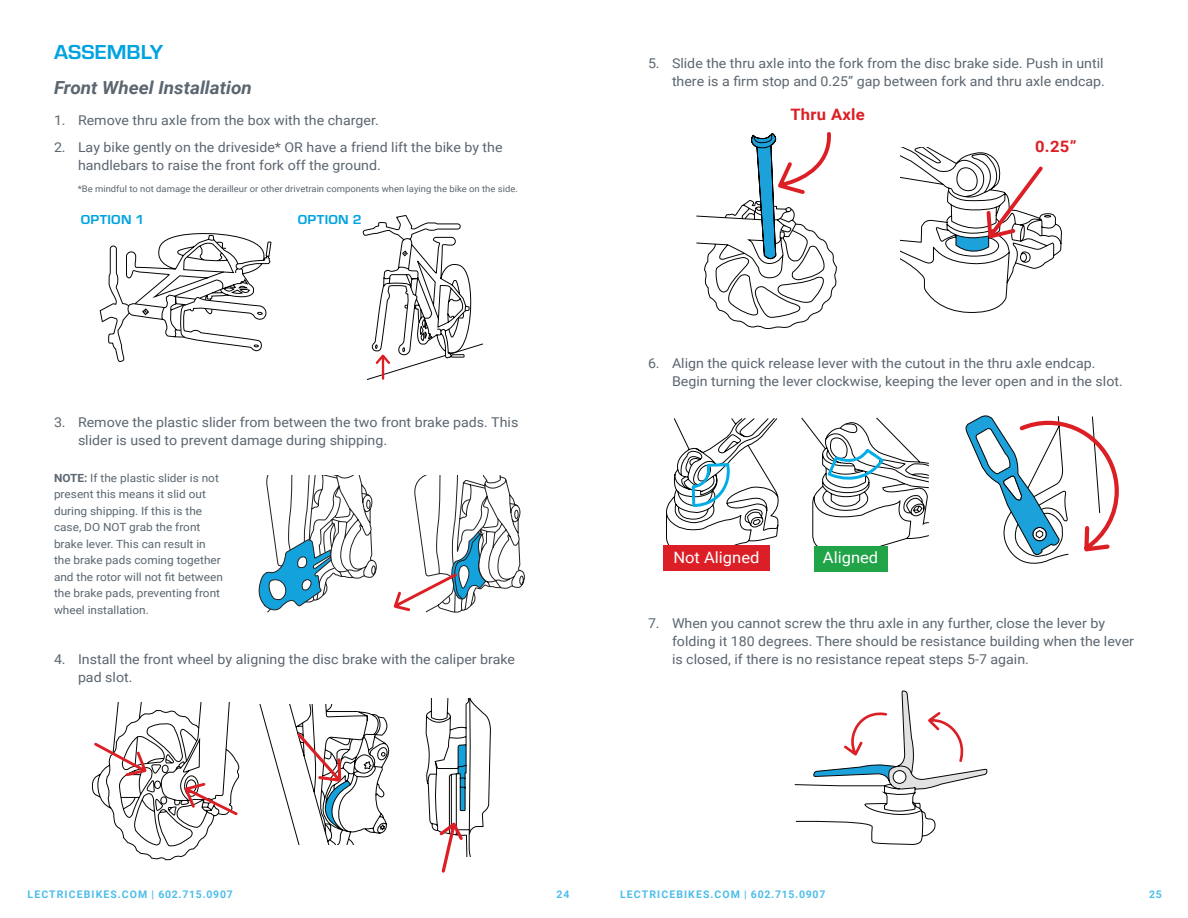
<style>
.page{position:relative;width:1188px;height:918px;background:#fff}
.page>*{position:absolute;margin:0;border:0;box-sizing:border-box;transform-origin:0 0}
.Italic_Title{font:700 21px "Eurostile";color:#00a3e0;scale:1.05 1}
.Gray_Italic_Title{font:italic 700 18px "Roboto";color:#5b6670;scale:1.05 1}
.Italic_Title-2{font:15.75px "Roboto";color:#fff;scale:1.05 1}
.body{font:700 15.75px "Roboto";letter-spacing:.02em;color:#db1f25;scale:1.05 1}
.body-2{font:13.5px/18px "Roboto";color:#5b6670;scale:1.05 1}
.body-3{font:700 13.5px "Eurostile";letter-spacing:.02em;color:#00a3e0;scale:1.05 1}
.body-4{font:11.25px/16.5px "Roboto";color:#5b6670;scale:1.05 1}
.t1{font:700 10.5px "Roboto";letter-spacing:.105em;color:#4dbde9}
.body-5{font:9px "Roboto";color:#5b6670;scale:1.05 1}
.s1{font-weight:700}
</style>
<div class="page">
<svg style="left:696px;top:132px;width:366px;height:198px"></svg>
<svg style="left:794px;top:690px;width:194px;height:155px"></svg>
<svg style="left:965px;top:415px;width:154px;height:149px"></svg>
<svg style="left:801px;top:417px;width:128px;height:129px"></svg>
<div style="left:814px;top:546px;width:74px;height:25px;background:#21a348"></div>
<svg style="left:666px;top:418px;width:113px;height:128px"></svg>
<div style="left:663px;top:546px;width:107px;height:25px;background:#dc1f27"></div>
<svg style="left:92px;top:215px;width:433px;height:658px"></svg>
<p class="Italic_Title" style="left:54px;top:37px;width:106px">ASSEMBLY</p>
<p class="Gray_Italic_Title" style="left:54px;top:75px;width:190px">Front Wheel Installation</p>
<p class="body-2" style="left:54px;top:110px;width:311px">1. Remove thru axle from the box with the charger.</p>
<p class="body-2" style="left:78px;top:137px;width:406px;text-indent:-24px">2. Lay bike gently on the driveside* OR have a friend lift the bike by the handlebars to raise the front fork off the ground.</p>
<p class="body-5" style="left:78px;top:183px;width:421px">*Be mindful to not damage the derailleur or other drivetrain components when laying the bike on the side.</p>
<p class="body-3" style="left:81px;top:210px;width:62px">OPTION 1</p>
<p class="body-3" style="left:298px;top:210px;width:62px">OPTION 2</p>
<p class="body-2" style="left:78px;top:413px;width:421px;text-indent:-24px">3. Remove the plastic slider from between the two front brake pads. This slider is used to prevent damage during shipping.</p>
<p class="body-4" style="left:54px;top:469px;width:162px"><span class="s1">NOTE:</span> If the plastic slider is not present this means it slid out during shipping. If this is the case, DO NOT grab the front brake lever. This can result in the brake pads coming together and the rotor will not fit between the brake pads, preventing front wheel installation.</p>
<p class="body-2" style="left:78px;top:649px;width:418px;text-indent:-24px">4. Install the front wheel by aligning the disc brake with the caliper brake pad slot.</p>
<p class="body-2" style="left:648px;top:54px;width:437px;text-align:right">5. Slide the thru axle into the fork from the disc brake side. Push in until there is a firm stop and 0.25” gap between fork and thru axle endcap.</p>
<p class="body" style="left:790px;top:104px;width:73px">Thru Axle</p>
<p class="body" style="left:1035px;top:135px;width:41px">0.25”</p>
<p class="body-2" style="left:672px;top:354px;width:431px;text-indent:-24px">6. Align the quick release lever with the cutout in the thru axle endcap.<br>Begin turning the lever clockwise, keeping the lever open and in the slot.</p>
<p class="Italic_Title-2" style="left:673px;top:547px;width:83px">Not Aligned</p>
<p class="Italic_Title-2" style="left:823px;top:547px;width:54px">Aligned</p>
<p class="body-2" style="left:672px;top:614px;width:442px;text-indent:-24px">7. When you cannot screw the thru axle in any further, close the lever by folding it 180 degrees. There should be resistance building when the lever is closed, if there is no resistance repeat steps 5-7 again.</p>
<p class="t1" style="left:28px;top:887px;width:207px">LECTRICEBIKES.COM | 602.715.0907</p>
<p class="t1" style="left:557px;top:887px;width:14px">24</p>
<p class="t1" style="left:620px;top:887px;width:207px">LECTRICEBIKES.COM | 602.715.0907</p>
<p class="t1" style="left:1149px;top:887px;width:14px">25</p>
</div>
